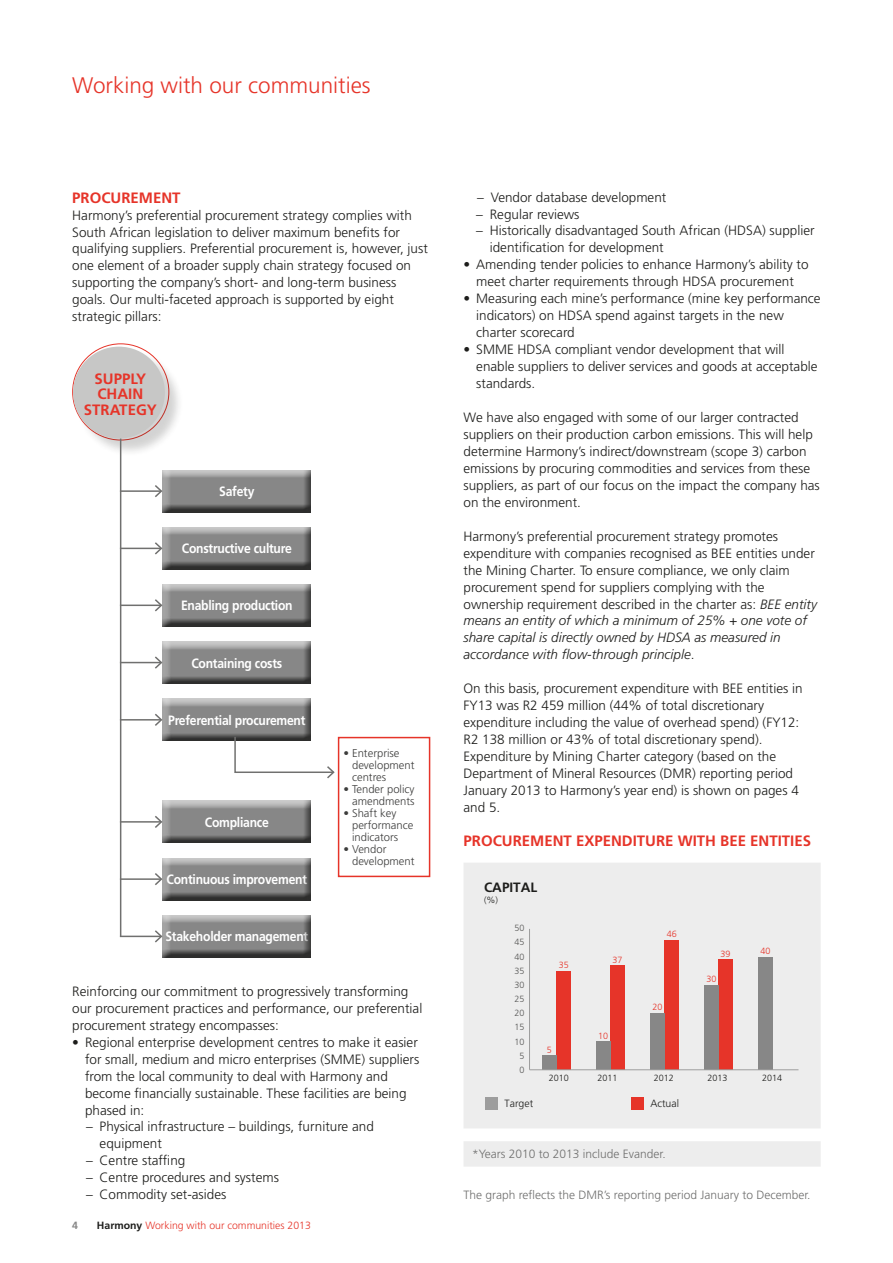
<style>
.page{position:relative;width:893px;height:1263px;background:#fff}
.page>*{position:absolute;margin:0;border:0;box-sizing:border-box;transform-origin:0 0}
.t1{font:300 22.5px "Frutiger LT Std";color:#e63429}
.t2{font:700 15px/15.8px "Frutiger LT Std";color:#e63429;text-align:center}
.t3{font:300 13.5px/17px "Frutiger LT Std";color:#1d1d1b}
.t4{font:700 13.5px "Frutiger LT Std";letter-spacing:-.02em;color:#fff;scale:.9 1}
.t5{font:700 13.5px "Frutiger LT Std";color:#1d1d1b}
.t6{font:300 12px "Frutiger LT Std";color:#70706f}
.t7{font:300 11.25px/12px "Frutiger LT Std";color:#3d3d3c}
.t8{font:300 10.5px "Frutiger LT Std";color:#e63429}
.t9{font:300 10.5px "Frutiger LT Std";color:#1d1d1b}
.t10{font:700 10.5px "Frutiger LT Std";color:#878787}
.t11{font:300 9px "Frutiger LT Std";color:#1d1d1b}
.t12{font:300 9px/14.1px "Frutiger LT Std";color:#575756;text-align:center}
.t13{font:300 9px "Frutiger LT Std";color:#e63429}
.s1{font-weight:700;color:#1d1d1b}
.s2{font-style:italic}
</style>
<div class="page">
<div style="left:162px;top:584px;width:151px;height:43px;background:#1d1d1b;opacity:.75"></div>
<div style="left:162px;top:470px;width:151px;height:43px;background:#1d1d1b;opacity:.75"></div>
<div style="left:162px;top:799px;width:151px;height:42px;background:#cbcbcb"></div>
<div style="left:162px;top:801px;width:151px;height:43px;background:#1d1d1b;opacity:.75"></div>
<div style="left:162px;top:641px;width:151px;height:44px;background:#1d1d1b;opacity:.75"></div>
<div style="left:162px;top:527px;width:151px;height:43px;background:#1d1d1b;opacity:.75"></div>
<div style="left:162px;top:856px;width:158px;height:45px;background:#1d1d1b;opacity:.75"></div>
<div style="left:162px;top:697px;width:157px;height:45px;background:#1d1d1b;opacity:.75"></div>
<div style="left:162px;top:913px;width:158px;height:45px;background:#1d1d1b;opacity:.75"></div>
<hr style="left:120px;top:604px;width:41px;height:2px;background:#70706f">
<svg style="left:153px;top:598px;width:11px;height:15px"></svg>
<hr style="left:120px;top:490px;width:41px;height:2px;background:#70706f">
<svg style="left:153px;top:483px;width:11px;height:16px"></svg>
<hr style="left:120px;top:662px;width:41px;height:1px;background:#70706f">
<svg style="left:153px;top:655px;width:11px;height:15px"></svg>
<hr style="left:120px;top:548px;width:41px;height:1px;background:#70706f">
<svg style="left:153px;top:541px;width:11px;height:15px"></svg>
<hr style="left:120px;top:719px;width:41px;height:1px;background:#70706f">
<svg style="left:153px;top:712px;width:11px;height:15px"></svg>
<hr style="left:120px;top:821px;width:41px;height:2px;background:#70706f">
<svg style="left:153px;top:814px;width:11px;height:15px"></svg>
<hr style="left:120px;top:878px;width:41px;height:2px;background:#70706f">
<svg style="left:153px;top:871px;width:11px;height:16px"></svg>
<hr style="left:120px;top:936px;width:41px;height:1px;background:#70706f">
<svg style="left:153px;top:929px;width:11px;height:15px"></svg>
<svg style="left:234px;top:735px;width:101px;height:44px"></svg>
<div style="left:75px;top:349px;width:108px;height:108px;background:#1d1d1b;opacity:.2"></div>
<div style="left:73px;top:347px;width:92px;height:91px;background:#c7c7c6;border-radius:50%"></div>
<div style="left:338px;top:737px;width:92px;height:140px;border:2px solid #e63429"></div>
<hr style="left:120px;top:439px;width:1px;height:498px;background:#70706f">
<div style="left:464px;top:863px;width:357px;height:303px;background:#ededed"></div>
<hr style="left:529px;top:929px;width:1px;height:141px;background:#9d9d9d">
<div style="left:556px;top:971px;width:15px;height:99px;background:#e63429"></div>
<div style="left:610px;top:965px;width:15px;height:105px;background:#e63429"></div>
<div style="left:664px;top:940px;width:15px;height:130px;background:#e63429"></div>
<div style="left:718px;top:960px;width:15px;height:110px;background:#e63429"></div>
<div style="left:542px;top:1056px;width:14px;height:14px;background:#878787"></div>
<div style="left:596px;top:1041px;width:14px;height:29px;background:#878787"></div>
<div style="left:650px;top:1013px;width:14px;height:57px;background:#878787"></div>
<div style="left:704px;top:985px;width:14px;height:85px;background:#878787"></div>
<div style="left:758px;top:957px;width:14px;height:113px;background:#878787"></div>
<hr style="left:529px;top:1069px;width:269px;height:1px;background:#9d9d9d">
<div style="left:485px;top:1097px;width:13px;height:13px;background:#9d9d9d"></div>
<div style="left:631px;top:1097px;width:12px;height:13px;background:#e63429"></div>
<h1 class="t1" style="left:72px;top:73px;width:300px">Working with our communities</h1>
<p class="t2" style="left:72px;top:190px;width:110px">PROCUREMENT</p>
<p class="t3" style="left:72px;top:207px;width:357px">Harmony’s preferential procurement strategy complies with South African legislation to deliver maximum benefits for qualifying suppliers. Preferential procurement is, however, just one element of a broader supply chain strategy focused on supporting the company’s short- and long-term business goals. Our multi-faceted approach is supported by eight strategic pillars:</p>
<p class="t2" style="left:84px;top:371px;width:74px">SUPPLY<br>CHAIN<br>STRATEGY</p>
<p class="t4" style="left:219px;top:484px;width:41px">Safety</p>
<p class="t4" style="left:182px;top:541px;width:124px">Constructive culture</p>
<p class="t4" style="left:181px;top:598px;width:125px">Enabling production</p>
<p class="t4" style="left:191px;top:655px;width:102px">Containing costs</p>
<p class="t4" style="left:168px;top:712px;width:154px">Preferential procurement</p>
<p class="t4" style="left:205px;top:814px;width:73px">Compliance</p>
<p class="t4" style="left:167px;top:871px;width:158px">Continuous improvement</p>
<p class="t4" style="left:165px;top:929px;width:160px">Stakeholder management</p>
<p class="t7" style="left:352px;top:747px;width:64px;text-indent:-9px">• Enterprise development centres</p>
<p class="t7" style="left:344px;top:783px;width:73px;text-align:right">• Tender policy amendments</p>
<p class="t7" style="left:352px;top:807px;width:63px;text-indent:-9px">• Shaft key performance indicators</p>
<p class="t7" style="left:352px;top:843px;width:64px;text-indent:-9px">• Vendor development</p>
<p class="t3" style="left:72px;top:983px;width:352px">Reinforcing our commitment to progressively transforming our procurement practices and performance, our preferential procurement strategy encompasses:</p>
<p class="t3" style="left:85px;top:1034px;width:336px;text-indent:-13px">• Regional enterprise development centres to make it easier for small, medium and micro enterprises (SMME) suppliers from the local community to deal with Harmony and become financially sustainable. These facilities are being phased in:</p>
<p class="t3" style="left:100px;top:1118px;width:276px;text-indent:-14px">– Physical infrastructure – buildings, furniture and equipment</p>
<p class="t3" style="left:86px;top:1152px;width:101px">– Centre staffing</p>
<p class="t3" style="left:86px;top:1169px;width:194px">– Centre procedures and systems</p>
<p class="t3" style="left:86px;top:1186px;width:142px">– Commodity set-asides</p>
<p class="t10" style="left:72px;top:1219px;width:7px">4</p>
<p class="t8" style="left:97px;top:1219px;width:215px"><span class="s1">Harmony</span> Working with our communities 2013</p>
<p class="t3" style="left:477px;top:189px;width:191px">– Vendor database development</p>
<p class="t3" style="left:476px;top:206px;width:105px">– Regular reviews</p>
<p class="t3" style="left:490px;top:223px;width:326px;text-indent:-14px">– Historically disadvantaged South African (HDSA) supplier identification for development</p>
<p class="t3" style="left:463px;top:256px;width:347px;text-align:center">• Amending tender policies to enhance Harmony’s ability to meet charter requirements through HDSA procurement</p>
<p class="t3" style="left:476px;top:290px;width:346px;text-indent:-13px">• Measuring each mine’s performance (mine key performance indicators) on HDSA spend against targets in the new charter scorecard</p>
<p class="t3" style="left:476px;top:341px;width:343px;text-indent:-13px">• SMME HDSA compliant vendor development that will enable suppliers to deliver services and goods at acceptable standards.</p>
<p class="t3" style="left:463px;top:409px;width:358px">We have also engaged with some of our larger contracted suppliers on their production carbon emissions. This will help determine Harmony’s indirect/downstream (scope 3) carbon emissions by procuring commodities and services from these suppliers, as part of our focus on the impact the company has on the environment.</p>
<p class="t3" style="left:463px;top:528px;width:355px">Harmony’s preferential procurement strategy promotes expenditure with companies recognised as BEE entities under the Mining Charter. To ensure compliance, we only claim procurement spend for suppliers complying with the ownership requirement described in the charter as: <span class="s2">BEE entity means an entity of which a minimum of 25% + one vote of share capital is directly owned by HDSA as measured in accordance with flow-through principle</span>.</p>
<p class="t3" style="left:463px;top:680px;width:341px">On this basis, procurement expenditure with BEE entities in FY13 was R2 459 million (44% of total discretionary expenditure including the value of overhead spend) (FY12:<br>R2 138 million or 43% of total discretionary spend).<br>Expenditure by Mining Charter category (based on the Department of Mineral Resources (DMR) reporting period January 2013 to Harmony’s year end) is shown on pages 4 and 5.</p>
<p class="t2" style="left:463px;top:833px;width:349px">PROCUREMENT EXPENDITURE WITH BEE ENTITIES</p>
<p class="t5" style="left:484px;top:879px;width:55px">CAPITAL</p>
<p class="t11" style="left:484px;top:895px;width:16px">(%)</p>
<p class="t12" style="left:514px;top:921px;width:12px">50<br>45<br>40<br>35<br>30<br>25<br>20<br>15<br>10<br>5<br>0</p>
<p class="t13" style="left:667px;top:929px;width:12px">46</p>
<p class="t13" style="left:760px;top:945px;width:12px">40</p>
<p class="t13" style="left:720px;top:949px;width:12px">39</p>
<p class="t13" style="left:612px;top:954px;width:12px">37</p>
<p class="t13" style="left:559px;top:960px;width:12px">35</p>
<p class="t13" style="left:706px;top:974px;width:12px">30</p>
<p class="t13" style="left:652px;top:1002px;width:12px">20</p>
<p class="t13" style="left:598px;top:1030px;width:12px">10</p>
<p class="t13" style="left:547px;top:1045px;width:7px">5</p>
<p class="t11" style="left:549px;top:1072px;width:22px">2010</p>
<p class="t11" style="left:598px;top:1073px;width:22px">2011</p>
<p class="t11" style="left:654px;top:1073px;width:22px">2012</p>
<p class="t11" style="left:707px;top:1073px;width:22px">2013</p>
<p class="t11" style="left:762px;top:1073px;width:22px">2014</p>
<p class="t9" style="left:505px;top:1097px;width:30px">Target</p>
<p class="t9" style="left:650px;top:1097px;width:30px">Actual</p>
<p class="t6" style="left:472px;top:1147px;width:195px">*Years 2010 to 2013 include Evander.</p>
<p class="t6" style="left:463px;top:1188px;width:349px">The graph reflects the DMR’s reporting period January to December.</p>
</div>
